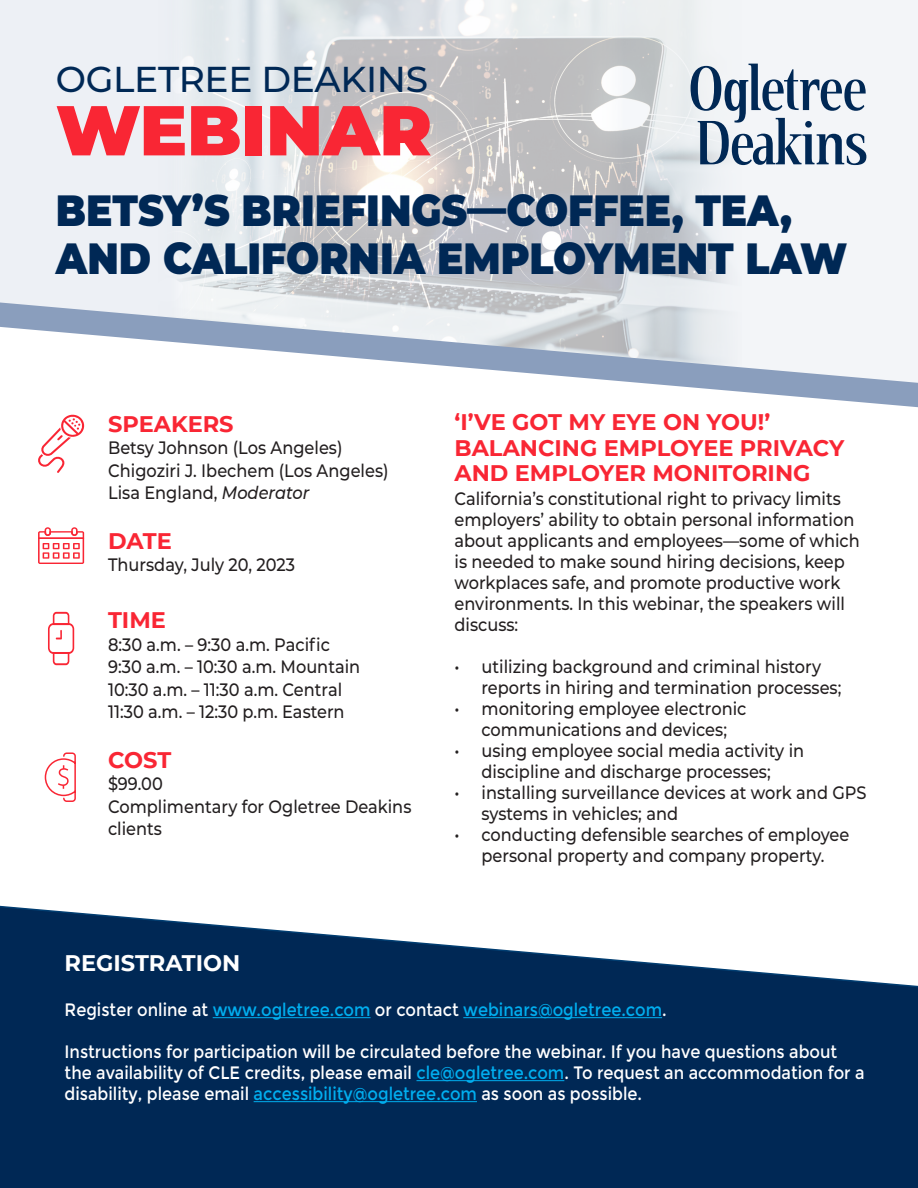
<style>
.page{position:relative;width:918px;height:1188px;background:#fff}
.page>*{position:absolute;margin:0;border:0;box-sizing:border-box;transform-origin:0 0}
.t1{font:900 70.35px "Montserrat";color:#f92634}
.t2{font:900 43.5px/48px "Montserrat";color:#002855;scale:.9 1}
.t3{font:500 36px "Montserrat";letter-spacing:-.01em;color:#002855}
.t4{font:700 22.5px/25.5px "Montserrat";color:#f92634}
.t5{font:700 22.5px "Montserrat";color:#fff}
.t6{font:500 18px/21px "Montserrat";color:#231f20;scale:.9 1}
.t7{font:18px/21px "Montserrat";color:#fff;scale:.9 1}
.t8{font:18px "Montserrat";color:#00aeef;scale:.9 1}
.s1{font-style:italic}
.s2{color:#fff}
.s3{color:#00aeef}
</style>
<div class="page">
<div style="left:0;top:0;width:132px;height:303px;background:#edf0f5"></div>
<div style="left:742px;top:0;width:176px;height:303px;background:#f3f5f8"></div>
<img style="left:132px;top:0;width:610px;height:303px">
<svg style="left:0;top:905px;width:918px;height:283px;background:#24476d"></svg>
<svg style="left:691px;top:64px;width:175px;height:101px"></svg>
<div style="left:805px;top:121px;width:7px;height:7px;background:#002855;border-radius:50%"></div>
<hr style="left:213px;top:1017px;width:158px;height:1px;background:#00aeef">
<hr style="left:463px;top:1017px;width:199px;height:1px;background:#00aeef">
<hr style="left:417px;top:1080px;width:147px;height:1px;background:#00aeef">
<hr style="left:254px;top:1101px;width:223px;height:1px;background:#00aeef">
<svg style="left:0;top:303px;width:918px;height:104px"></svg>
<svg style="left:44px;top:752px;width:32px;height:50px"></svg>
<svg style="left:38px;top:527px;width:46px;height:37px"></svg>
<svg style="left:48px;top:612px;width:26px;height:53px"></svg>
<svg style="left:38px;top:414px;width:47px;height:59px"></svg>
<p class="t3" style="left:56px;top:54px;width:374px">OGLETREE DEAKINS</p>
<p class="t1" style="left:56px;top:78px;width:378px">WEBINAR</p>
<p class="t2" style="left:56px;top:184px;width:881px">BETSY’S BRIEFINGS—COFFEE, TEA,<br>AND CALIFORNIA EMPLOYMENT LAW</p>
<p class="t4" style="left:108px;top:410px;width:127px">SPEAKERS</p>
<p class="t6" style="left:108px;top:437px;width:262px">Betsy Johnson (Los Angeles)</p>
<p class="t6" style="left:108px;top:459px;width:313px">Chigoziri J. Ibechem (Los Angeles)</p>
<p class="t6" style="left:108px;top:482px;width:225px">Lisa England, <span class="s1">Moderator</span></p>
<p class="t4" style="left:108px;top:527px;width:65px">DATE</p>
<p class="t6" style="left:108px;top:554px;width:209px">Thursday, July 20, 2023</p>
<p class="t4" style="left:108px;top:606px;width:59px">TIME</p>
<p class="t6" style="left:108px;top:633px;width:248px">8:30 a.m. – 9:30 a.m. Pacific</p>
<p class="t6" style="left:108px;top:656px;width:282px">9:30 a.m. – 10:30 a.m. Mountain</p>
<p class="t6" style="left:108px;top:678px;width:262px">10:30 a.m. – 11:30 a.m. Central</p>
<p class="t6" style="left:108px;top:701px;width:264px">11:30 a.m. – 12:30 p.m. Eastern</p>
<p class="t4" style="left:108px;top:746px;width:65px">COST</p>
<p class="t6" style="left:108px;top:773px;width:62px">$99.00</p>
<p class="t6" style="left:108px;top:795px;width:339px">Complimentary for Ogletree Deakins</p>
<p class="t6" style="left:108px;top:818px;width:61px">clients</p>
<p class="t4" style="left:454px;top:408px;width:391px">‘I’VE GOT MY EYE ON YOU!’<br>BALANCING EMPLOYEE PRIVACY<br>AND EMPLOYER MONITORING</p>
<p class="t6" style="left:454px;top:487px;width:452px">California’s constitutional right to privacy limits employers’ ability to obtain personal information about applicants and employees—some of which is needed to make sound hiring decisions, keep workplaces safe, and promote productive work environments. In this webinar, the speakers will discuss:</p>
<p class="t6" style="left:454px;top:655px;width:409px">• utilizing background and criminal history</p>
<p class="t6" style="left:482px;top:676px;width:401px">reports in hiring and termination processes;</p>
<p class="t6" style="left:454px;top:697px;width:326px">• monitoring employee electronic</p>
<p class="t6" style="left:482px;top:718px;width:274px">communications and devices;</p>
<p class="t6" style="left:454px;top:739px;width:390px">• using employee social media activity in</p>
<p class="t6" style="left:482px;top:760px;width:323px">discipline and discharge processes;</p>
<p class="t6" style="left:454px;top:781px;width:460px">• installing surveillance devices at work and GPS</p>
<p class="t6" style="left:482px;top:802px;width:220px">systems in vehicles; and</p>
<p class="t6" style="left:454px;top:823px;width:440px">• conducting defensible searches of employee</p>
<p class="t6" style="left:482px;top:844px;width:383px">personal property and company property.</p>
<p class="t5" style="left:65px;top:947px;width:177px">REGISTRATION</p>
<p class="t8" style="left:65px;top:1000px;width:670px"><span class="s2">Register online at</span> www.ogletree.com <span class="s2">or contact</span> webinars@ogletree.com<span class="s2">.</span></p>
<p class="t7" style="left:65px;top:1042px;width:890px">Instructions for participation will be circulated before the webinar. If you have questions about the availability of CLE credits, please email <span class="s3">cle@ogletree.com</span>. To request an accommodation for a disability, please email <span class="s3">accessibility@ogletree.com</span> as soon as possible.</p>
</div>
